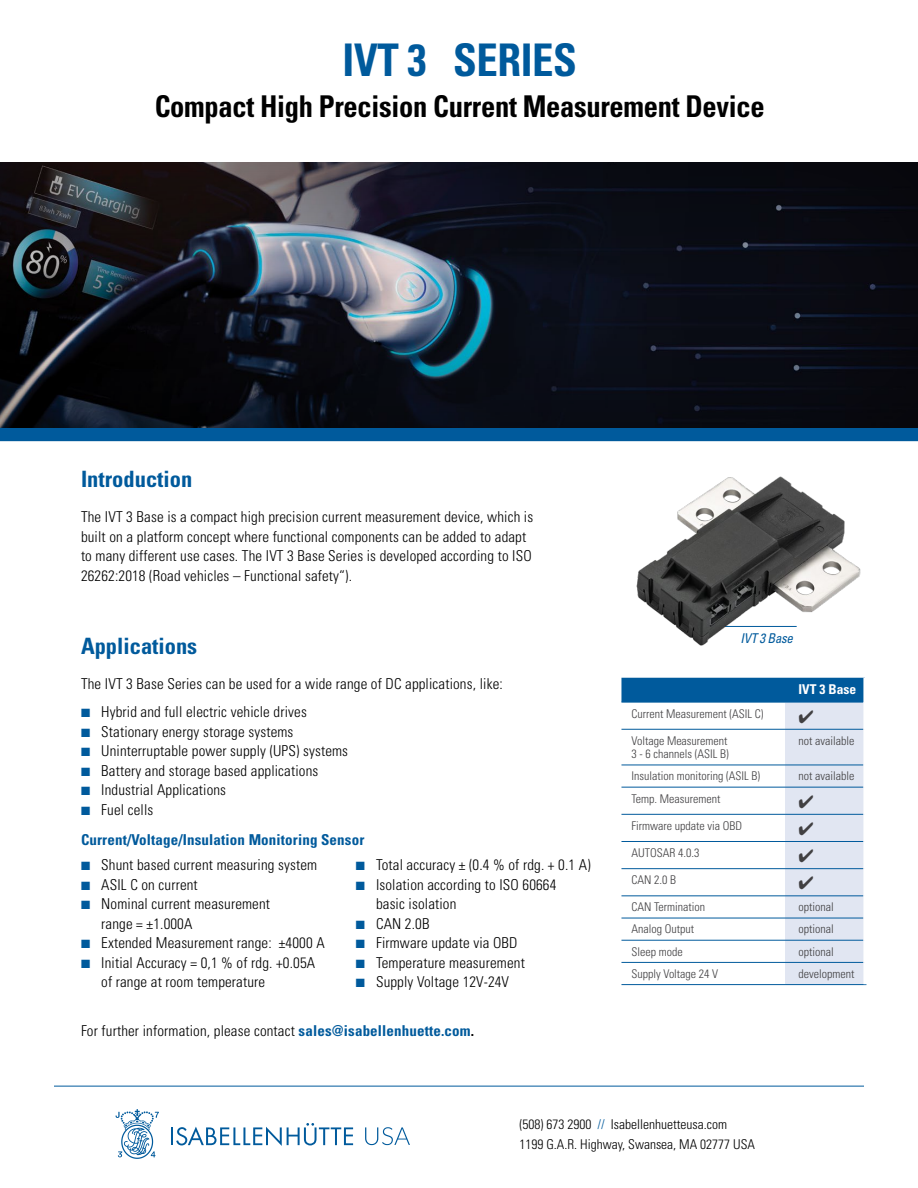
<style>
.page{position:relative;width:918px;height:1188px;background:#fff}
.page>*{position:absolute;margin:0;border:0;box-sizing:border-box;transform-origin:0 0}
.t1{font:700 condensed 45px "Univers LT Std";letter-spacing:-.01em;color:#005a9c;scale:.95 1}
.t2{font:700 condensed 30px "Univers LT Std";letter-spacing:-.01em;color:#000;scale:.95 1}
.t3{font:700 condensed 22.5px "Univers LT Std";color:#005a9c}
.t4{font:300 condensed 15px/19.5px "Univers LT Std";letter-spacing:.01em;color:#000}
.t5{font:700 condensed 15px/30px "Univers LT Std";letter-spacing:.01em;color:#005a9c}
.t6{font:300 condensed 13.5px/19.5px "Univers LT Std";color:#000}
.t7{font:700 condensed 13.5px "Univers LT Std";color:#fff}
.t8{font:italic condensed 13.5px "Univers LT Std";letter-spacing:-.02em;color:#005a9c;scale:.95 1}
.t9{font:300 condensed 12px/13.5px "Univers LT Std";color:#414042}
.s1{color:#005a9c}
.s2{font-weight:300;color:#000}
.s3{font-weight:700;color:#005a9c}
.s4{font-weight:700}
.s5{font-stretch:ultra-condensed;color:#005a9c}
</style>
<div class="page">
<hr style="left:785px;top:984px;width:81px;height:1px;background:#005a9c">
<div style="left:0;top:428px;width:918px;height:13px;background:#005a9c"></div>
<div style="left:0;top:160px;width:918px;height:269px;background:#000;opacity:.55"></div>
<hr style="left:54px;top:1086px;width:810px;height:1px;background:#005a9c">
<svg style="left:171px;top:1123px;width:182px;height:23px"></svg>
<svg style="left:116px;top:1109px;width:43px;height:50px"></svg>
<svg style="left:365px;top:1127px;width:45px;height:18px"></svg>
<img style="left:636px;top:476px;width:225px;height:170px">
<svg style="left:621px;top:678px;width:244px;height:307px"></svg>
<h1 class="t1" style="left:343px;top:32px;width:248px">IVT 3 SERIES</h1>
<h2 class="t2" style="left:155px;top:87px;width:644px">Compact High Precision Current Measurement Device</h2>
<h3 class="t3" style="left:81px;top:466px;width:113px">Introduction</h3>
<p class="t4" style="left:81px;top:507px;width:454px">The IVT 3 Base is a compact high precision current measurement device, which is built on a platform concept where functional components can be added to adapt to many different use cases. The IVT 3 Base Series is developed according to ISO 26262:2018 (Road vehicles – Functional safety“).</p>
<h3 class="t3" style="left:81px;top:632px;width:118px">Applications</h3>
<p class="t4" style="left:81px;top:674px;width:423px">The IVT 3 Base Series can be used for a wide range of DC applications, like:</p>
<p class="t4" style="left:81px;top:702px;width:227px"><span class="s1">■</span> Hybrid and full electric vehicle drives</p>
<p class="t4" style="left:81px;top:721px;width:214px"><span class="s1">■</span> Stationary energy storage systems</p>
<p class="t4" style="left:81px;top:741px;width:269px"><span class="s1">■</span> Uninterruptable power supply (UPS) systems</p>
<p class="t4" style="left:81px;top:760px;width:239px"><span class="s1">■</span> Battery and storage based applications</p>
<p class="t4" style="left:81px;top:780px;width:147px"><span class="s1">■</span> Industrial Applications</p>
<p class="t5" style="left:81px;top:794px;width:285px">■ <span class="s2">Fuel cells<br></span>Current/Voltage/Insulation Monitoring Sensor</p>
<p class="t4" style="left:81px;top:855px;width:238px"><span class="s1">■</span> Shunt based current measuring system</p>
<p class="t4" style="left:81px;top:875px;width:118px"><span class="s1">■</span> ASIL C on current</p>
<p class="t4" style="left:101px;top:894px;width:170px;text-indent:-20px"><span class="s1">■</span> Nominal current measurement range = ±1.000A</p>
<p class="t4" style="left:81px;top:933px;width:245px"><span class="s1">■</span> Extended Measurement range: ±4000 A</p>
<p class="t4" style="left:101px;top:953px;width:215px;text-indent:-20px"><span class="s1">■</span> Initial Accuracy = 0,1 % of rdg. +0.05A of range at room temperature</p>
<p class="t4" style="left:356px;top:855px;width:236px"><span class="s1">■</span> Total accuracy ± (0.4 % of rdg. + 0.1 A)</p>
<p class="t4" style="left:376px;top:875px;width:182px;text-indent:-20px"><span class="s1">■</span> Isolation according to ISO 60664 basic isolation</p>
<p class="t4" style="left:356px;top:914px;width:75px"><span class="s1">■</span> CAN 2.0B</p>
<p class="t4" style="left:356px;top:933px;width:163px"><span class="s1">■</span> Firmware update via OBD</p>
<p class="t4" style="left:356px;top:953px;width:171px"><span class="s1">■</span> Temperature measurement</p>
<p class="t4" style="left:356px;top:972px;width:155px"><span class="s1">■</span> Supply Voltage 12V-24V</p>
<p class="t4" style="left:81px;top:1021px;width:395px">For further information, please contact <span class="s3">sales@isabellenhuette.com</span><span class="s4">.</span></p>
<p class="t8" style="left:741px;top:630px;width:57px">IVT 3 Base</p>
<p class="t7" style="left:799px;top:681px;width:59px">IVT 3 Base</p>
<p class="t9" style="left:631px;top:707px;width:133px">Current Measurement (ASIL C)</p>
<p class="t9" style="left:631px;top:734px;width:99px">Voltage Measurement<br>3 - 6 channels (ASIL B)</p>
<p class="t9" style="left:799px;top:734px;width:57px">not available</p>
<p class="t9" style="left:631px;top:769px;width:130px">Insulation monitoring (ASIL B)</p>
<p class="t9" style="left:799px;top:769px;width:57px">not available</p>
<p class="t9" style="left:631px;top:792px;width:91px">Temp. Measurement</p>
<p class="t9" style="left:631px;top:819px;width:112px">Firmware update via OBD</p>
<p class="t9" style="left:631px;top:846px;width:69px">AUTOSAR 4.0.3</p>
<p class="t9" style="left:631px;top:873px;width:46px">CAN 2.0 B</p>
<p class="t9" style="left:631px;top:900px;width:75px">CAN Termination</p>
<p class="t9" style="left:799px;top:900px;width:37px">optional</p>
<p class="t9" style="left:631px;top:923px;width:64px">Analog Output</p>
<p class="t9" style="left:799px;top:923px;width:37px">optional</p>
<p class="t9" style="left:631px;top:945px;width:53px">Sleep mode</p>
<p class="t9" style="left:799px;top:945px;width:37px">optional</p>
<p class="t9" style="left:631px;top:967px;width:88px">Supply Voltage 24 V</p>
<p class="t9" style="left:799px;top:967px;width:57px">development</p>
<p class="t6" style="left:519px;top:1115px;width:237px">(508) 673 2900 <span class="s5">//</span> Isabellenhuetteusa.com<br>1199 G.A.R. Highway, Swansea, MA 02777 USA</p>
</div>
